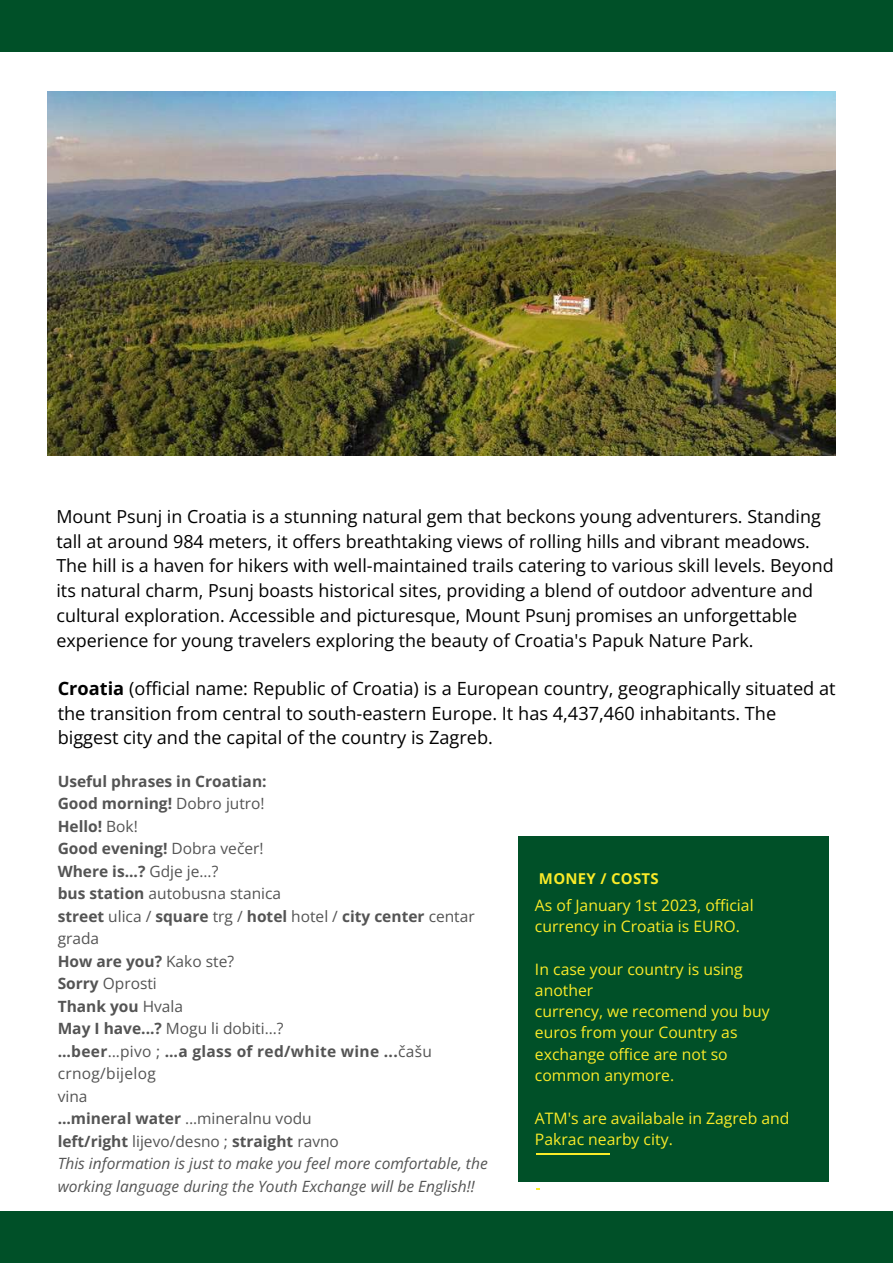
<style>
.page{position:relative;width:893px;height:1264px;background:#fff}
.page>*{position:absolute;margin:0;border:0;box-sizing:border-box;transform-origin:0 0}
.t1{font:18.15px/24.8px "Open Sans";color:#000}
.t2{font:17.85px/24.8px "Open Sans";color:#000}
.t3{font:15.75px/21.3px "Open Sans";color:#faeb28}
.t4{font:700 15.45px/22.5px "Open Sans";color:#545454}
.t5{font:700 15px "Open Sans";letter-spacing:.02em;color:#faeb28}
.s1{font-weight:700}
.s2{font-weight:400}
.s3{font-weight:400;font-style:italic}
</style>
<div class="page">
<div style="left:0;top:0;width:892px;height:51px;background:#005028"></div>
<div style="left:0;top:1211px;width:892px;height:51px;background:#005028"></div>
<div style="left:519px;top:836px;width:309px;height:345px;background:#005028"></div>
<hr style="left:536px;top:1153px;width:73px;height:1px;background:#faeb28">
<img style="left:48px;top:91px;width:787px;height:365px">
<p class="t2" style="left:56px;top:503px;width:778px">Mount Psunj in Croatia is a stunning natural gem that beckons young adventurers. Standing tall at around 984 meters, it offers breathtaking views of rolling hills and vibrant meadows.<br>The hill is a haven for hikers with well-maintained trails catering to various skill levels. Beyond its natural charm, Psunj boasts historical sites, providing a blend of outdoor adventure and cultural exploration. Accessible and picturesque, Mount Psunj promises an unforgettable experience for young travelers exploring the beauty of Croatia's Papuk Nature Park.</p>
<p class="t1" style="left:58px;top:675px;width:779px"><span class="s1">Croatia</span> (official name: Republic of Croatia) is a European country, geographically situated at the transition from central to south-eastern Europe. It has 4,437,460 inhabitants. The biggest city and the capital of the country is Zagreb.</p>
<p class="t4" style="left:58px;top:769px;width:431px">Useful phrases in Croatian:<br>Good morning! <span class="s2">Dobro jutro!<br></span>Hello! <span class="s2">Bok!<br></span>Good evening! <span class="s2">Dobra večer!<br></span>Where is...? <span class="s2">Gdje je...?<br></span>bus station <span class="s2">autobusna stanica<br></span>street <span class="s2">ulica /</span> square <span class="s2">trg /</span> hotel <span class="s2">hotel /</span> city center <span class="s2">centar grada<br></span>How are you? <span class="s2">Kako ste?<br></span>Sorry <span class="s2">Oprosti<br></span>Thank you <span class="s2">Hvala<br></span>May I have...? <span class="s2">Mogu li dobiti...?<br></span>…beer<span class="s2">…pivo ;</span> …a glass of red/white wine ...<span class="s2">čašu crnog/bijelog<br>vina<br></span>…mineral water <span class="s2">…mineralnu vodu<br></span>left/right <span class="s2">lijevo/desno ;</span> straight <span class="s2">ravno<br></span><span class="s3">This information is just to make you feel more comfortable, the working language during the Youth Exchange will be English!!</span></p>
<p class="t5" style="left:539px;top:867px;width:121px">MONEY / COSTS</p>
<p class="t3" style="left:535px;top:894px;width:220px">As of January 1st 2023, official currency in Croatia is EURO.</p>
<p class="t3" style="left:535px;top:957px;width:236px">In case your country is using another<br>currency, we recomend you buy euros from your Country as exchange office are not so common anymore.</p>
<p class="t3" style="left:535px;top:1106px;width:256px">ATM's are availabale in Zagreb and<br>Pakrac nearby city.</p>
</div>
